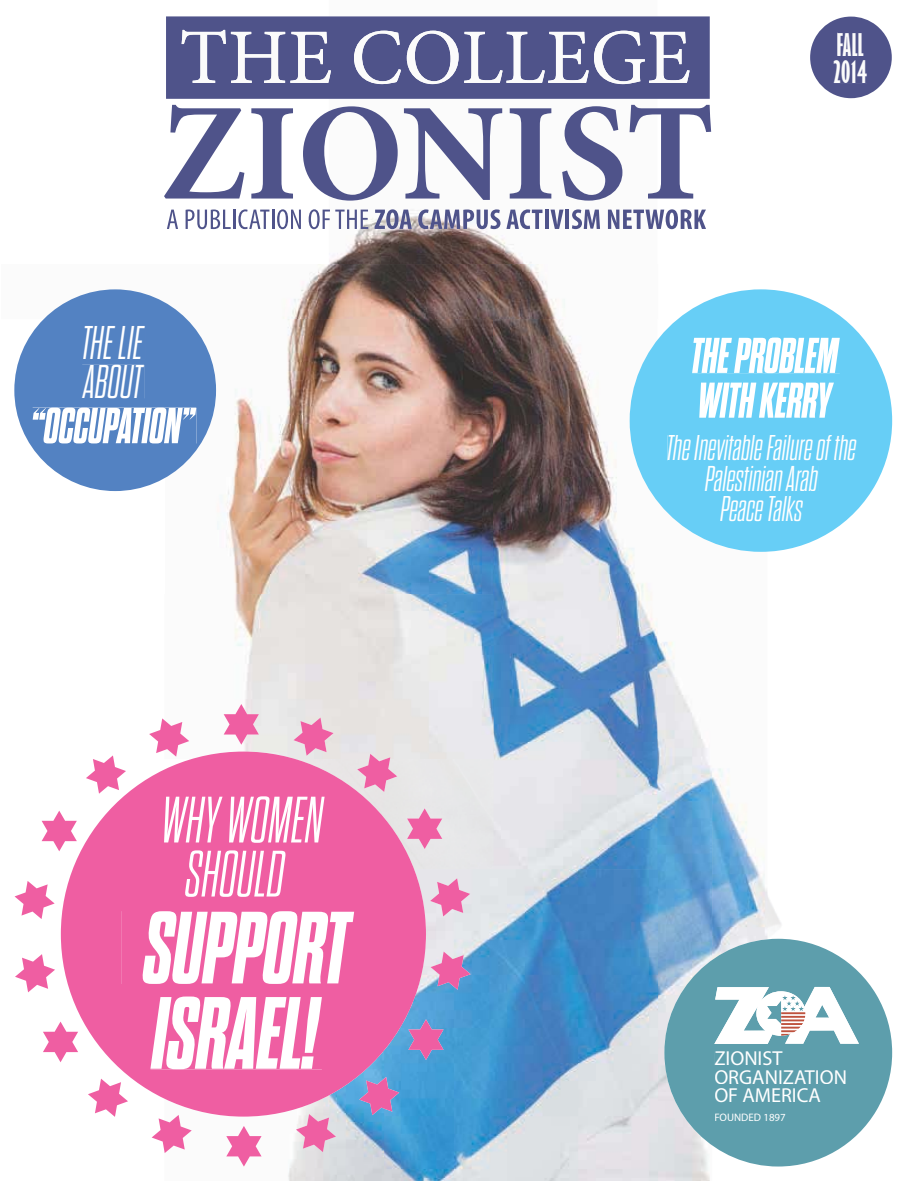
<style>
.page{position:relative;width:911px;height:1181px;background:#fff}
.page>*{position:absolute;margin:0;border:0;box-sizing:border-box;transform-origin:0 0}
.t1{font:italic 700 expanded 102.3px/85.2px "Dharma Gothic M";color:#fff}
.t2{font:italic 300 65.4px/54px "Dharma Gothic M";color:#fff;text-align:center}
.t3{font:italic 700 expanded 50.4px "Dharma Gothic M";color:#fff}
.t4{font:italic 700 expanded 50.1px/44.7px "Dharma Gothic M";color:#fff}
.t5{font:italic 300 47.1px/39px "Dharma Gothic M";color:#fff}
.t6{font:italic 300 35.85px/30.5px "Dharma Gothic M";color:#fff;text-align:center}
.t7{font:700 extra-condensed 28.65px/27.3px "Gill Sans";letter-spacing:.015em;color:#fbfbfb}
.t8{font:700 20.25px/18.5px "Myriad";color:#fff}
.t9{font:10.8px "Myriad";color:#fff}
</style>
<div class="page">
<img style="left:165px;top:16px;width:691px;height:303px">
<img style="left:216px;top:319px;width:276px;height:440px">
<img style="left:492px;top:319px;width:165px;height:549px">
<img style="left:657px;top:631px;width:54px;height:549px">
<img style="left:767px;top:551px;width:14px;height:387px">
<img style="left:711px;top:551px;width:56px;height:387px">
<img style="left:384px;top:868px;width:273px;height:312px">
<img style="left:329px;top:1116px;width:55px;height:64px">
<img style="left:164px;top:1116px;width:165px;height:64px">
<img style="left:769px;top:1166px;width:19px;height:1px">
<div style="left:166px;top:16px;width:543px;height:83px;background:#4f538a"></div>
<svg style="left:164px;top:105px;width:80px;height:93px"></svg>
<svg style="left:251px;top:108px;width:42px;height:90px"></svg>
<svg style="left:303px;top:106px;width:94px;height:94px"></svg>
<svg style="left:404px;top:108px;width:98px;height:92px"></svg>
<svg style="left:509px;top:108px;width:42px;height:90px"></svg>
<svg style="left:562px;top:106px;width:60px;height:94px"></svg>
<svg style="left:629px;top:105px;width:81px;height:93px"></svg>
<svg style="left:181px;top:30px;width:150px;height:53px"></svg>
<svg style="left:354px;top:31px;width:104px;height:53px"></svg>
<svg style="left:464px;top:31px;width:225px;height:53px"></svg>
<svg style="left:167px;top:209px;width:11px;height:20px"></svg>
<svg style="left:185px;top:209px;width:45px;height:20px"></svg>
<hr style="left:233px;top:209px;width:2px;height:20px;background:#4f538a">
<svg style="left:238px;top:209px;width:31px;height:20px"></svg>
<hr style="left:272px;top:209px;width:2px;height:20px;background:#4f538a">
<svg style="left:277px;top:209px;width:24px;height:20px"></svg>
<svg style="left:308px;top:209px;width:60px;height:20px"></svg>
<svg style="left:374px;top:209px;width:37px;height:20px"></svg>
<svg style="left:418px;top:209px;width:82px;height:20px"></svg>
<svg style="left:506px;top:209px;width:36px;height:20px"></svg>
<svg style="left:544px;top:209px;width:4px;height:20px"></svg>
<svg style="left:550px;top:209px;width:13px;height:20px"></svg>
<hr style="left:565px;top:209px;width:4px;height:20px;background:#4f538a">
<svg style="left:571px;top:209px;width:28px;height:20px"></svg>
<svg style="left:607px;top:209px;width:98px;height:20px"></svg>
<svg style="left:61px;top:751px;width:365px;height:365px;background:#e87db4"></svg>
<svg style="left:629px;top:289px;width:262px;height:262px;fill:#67cef6"></svg>
<svg style="left:14px;top:289px;width:202px;height:202px"></svg>
<svg style="left:664px;top:938px;width:227px;height:228px;fill:#5d9eac"></svg>
<svg style="left:714px;top:986px;width:144px;height:57px"></svg>
<div style="left:714px;top:1050px;width:68px;height:15px;background:#5d9eac"></div>
<div style="left:714px;top:1069px;width:131px;height:14px;background:#5d9eac"></div>
<div style="left:714px;top:1087px;width:106px;height:14px;background:#5d9eac"></div>
<div style="left:714px;top:1112px;width:70px;height:8px;background:#5d9eac"></div>
<div style="left:33px;top:407px;width:163px;height:36px;background:#5382c2"></div>
<div style="left:83px;top:326px;width:62px;height:33px;background:#5382c2"></div>
<div style="left:82px;top:365px;width:62px;height:33px;background:#5382c2"></div>
<div style="left:691px;top:337px;width:148px;height:36px;background:#67cef6"></div>
<div style="left:699px;top:382px;width:134px;height:35px;background:#67cef6"></div>
<div style="left:667px;top:435px;width:189px;height:25px;background:#67cef6"></div>
<div style="left:704px;top:465px;width:113px;height:26px;background:#67cef6"></div>
<div style="left:720px;top:496px;width:82px;height:25px;background:#67cef6"></div>
<div style="left:164px;top:796px;width:160px;height:46px;background:#ef5ea2"></div>
<div style="left:185px;top:850px;width:106px;height:46px;background:#ef5ea2"></div>
<div style="left:122px;top:911px;width:232px;height:72px;background:#ef5ea2"></div>
<div style="left:150px;top:996px;width:172px;height:72px;background:#ef5ea2"></div>
<svg style="left:809px;top:17px;width:82px;height:81px"></svg>
<div style="left:837px;top:33px;width:26px;height:23px;background:#4f538a"></div>
<div style="left:833px;top:60px;width:33px;height:23px;background:#4f538a"></div>
<svg style="left:223px;top:703px;width:36px;height:41px"></svg>
<svg style="left:149px;top:718px;width:40px;height:38px"></svg>
<svg style="left:86px;top:755px;width:40px;height:38px"></svg>
<svg style="left:42px;top:810px;width:35px;height:41px"></svg>
<svg style="left:15px;top:881px;width:40px;height:37px"></svg>
<svg style="left:15px;top:954px;width:40px;height:38px"></svg>
<svg style="left:43px;top:1021px;width:35px;height:40px"></svg>
<svg style="left:88px;top:1078px;width:40px;height:38px"></svg>
<svg style="left:151px;top:1114px;width:41px;height:38px"></svg>
<svg style="left:226px;top:1125px;width:35px;height:41px"></svg>
<svg style="left:296px;top:1113px;width:40px;height:38px;background:#e9a5c6"></svg>
<svg style="left:359px;top:1076px;width:40px;height:38px;background:#9f86c1"></svg>
<svg style="left:408px;top:1019px;width:35px;height:40px"></svg>
<svg style="left:430px;top:951px;width:40px;height:38px;background:#c594c2"></svg>
<svg style="left:430px;top:878px;width:40px;height:38px;background:#eaa5c8"></svg>
<svg style="left:407px;top:808px;width:35px;height:40px"></svg>
<svg style="left:357px;top:753px;width:40px;height:38px;background:#eba5c5"></svg>
<svg style="left:293px;top:717px;width:40px;height:38px;background:#eba5c5"></svg>
<p class="t7" style="left:833px;top:30px;width:35px">FALL<br>2014</p>
<h3 class="t5" style="left:82px;top:323px;width:62px">THE LIE<br>ABOUT</h3>
<h3 class="t4" style="left:690px;top:333px;width:148px">THE PROBLEM<br>WITHKERRY</h3>
<p class="t6" style="left:666px;top:432px;width:191px">The Inevitable Failure of the<br>Palestinian Arab<br>PeaceTalks</p>
<h3 class="t3" style="left:31px;top:396px;width:165px">“OCCUPATION”</h3>
<h2 class="t2" style="left:161px;top:792px;width:163px">WHY WOMEN<br>SHOULD</h2>
<h1 class="t1" style="left:144px;top:905px;width:206px">SUPPORT<br>ISRAEL!</h1>
<p class="t8" style="left:714px;top:1050px;width:134px">ZIONIST<br>ORGANIZATION<br>OF AMERICA</p>
<p class="t9" style="left:714px;top:1112px;width:73px">FOUNDED 1897</p>
</div>
